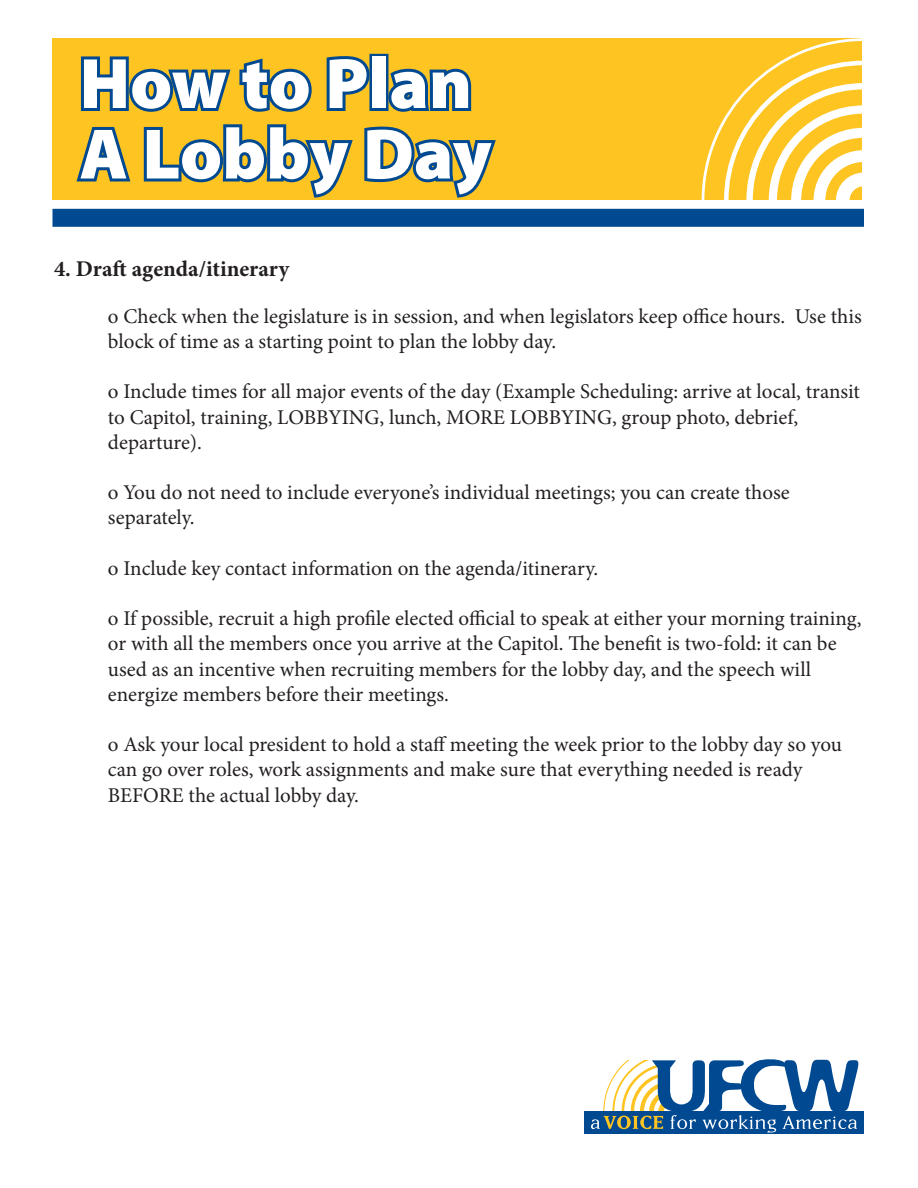
<style>
.page{position:relative;width:918px;height:1188px;background:#fff}
.page>*{position:absolute;margin:0;border:0;box-sizing:border-box;transform-origin:0 0}
.t1{font:900 72px/70.5px "Myriad Pro";color:#fff}
.t2{font:700 22.5px "Minion Pro";color:#231f20}
.t3{font:21px/25.2px "Minion Pro";letter-spacing:-.005em;color:#231f20}
</style>
<div class="page">
<div style="left:52px;top:38px;width:810px;height:162px;background:#fec422"></div>
<svg style="left:701px;top:38px;width:161px;height:162px"></svg>
<div style="left:52px;top:209px;width:812px;height:18px;background:#014990"></div>
<div style="left:585px;top:1111px;width:279px;height:23px;background:#014990"></div>
<svg style="left:591px;top:1059px;width:268px;height:73px"></svg>
<svg style="left:76px;top:53px;width:420px;height:145px"></svg>
<p class="t1" style="left:80px;top:49px;width:414px">How to Plan<br>A Lobby Day</p>
<p class="t2" style="left:54px;top:253px;width:237px">4. Draft agenda/itinerary</p>
<p class="t3" style="left:108px;top:304px;width:755px">o Check when the legislature is in session, and when legislators keep office hours. Use this block of time as a starting point to plan the lobby day.</p>
<p class="t3" style="left:108px;top:379px;width:753px">o Include times for all major events of the day (Example Scheduling: arrive at local, transit to Capitol, training, LOBBYING, lunch, MORE LOBBYING, group photo, debrief, departure).</p>
<p class="t3" style="left:108px;top:480px;width:683px">o You do not need to include everyone’s individual meetings; you can create those separately.</p>
<p class="t3" style="left:108px;top:556px;width:492px">o Include key contact information on the agenda/itinerary.</p>
<p class="t3" style="left:108px;top:606px;width:755px">o If possible, recruit a high profile elected official to speak at either your morning training,</p>
<p class="t3" style="left:108px;top:631px;width:730px">or with all the members once you arrive at the Capitol. The benefit is two-fold: it can be</p>
<p class="t3" style="left:108px;top:656px;width:705px">used as an incentive when recruiting members for the lobby day, and the speech will</p>
<p class="t3" style="left:108px;top:682px;width:342px">energize members before their meetings.</p>
<p class="t3" style="left:108px;top:732px;width:736px">o Ask your local president to hold a staff meeting the week prior to the lobby day so you</p>
<p class="t3" style="left:108px;top:757px;width:696px">can go over roles, work assignments and make sure that everything needed is ready</p>
<p class="t3" style="left:108px;top:782px;width:253px">BEFORE the actual lobby day.</p>
</div>
